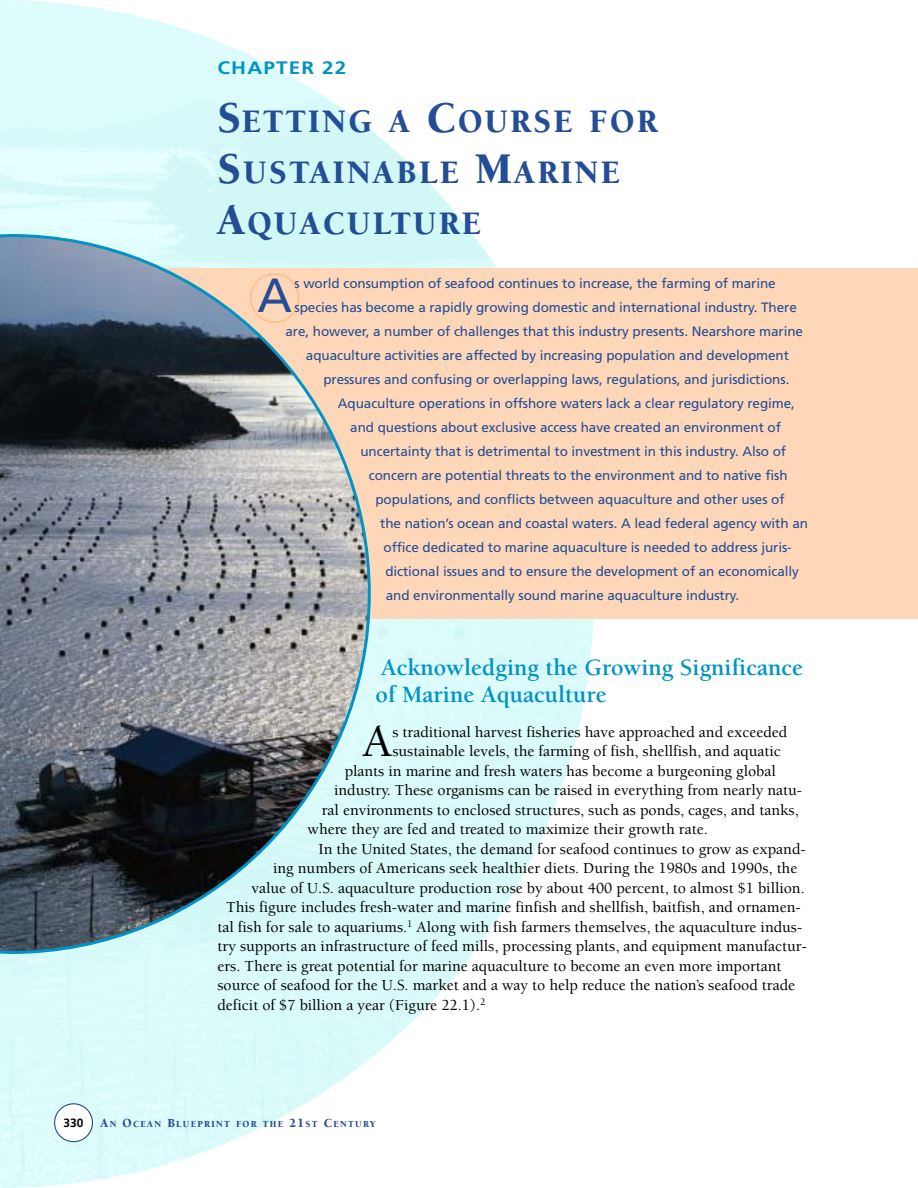
<style>
.page{position:relative;width:918px;height:1188px;background:#fff}
.page>*{position:absolute;margin:0;border:0;box-sizing:border-box;transform-origin:0 0}
.t1{font:47.85px "Frutiger";color:#234d94}
.t2{font:500 46.5px "Berkeley";color:#000}
.t3{font:900 33.75px/51px "Berkeley";letter-spacing:.075em;color:#234d94;scale:.95 1}
.t4{font:700 24px/27px "Berkeley";color:#0093c4}
.t5{font:700 18px "Frutiger";letter-spacing:.055em;color:#0093c4;scale:1.15 1}
.t6{font:500 15.75px "Berkeley";color:#000}
.t7{font:13.5px "Frutiger";letter-spacing:-.005em;color:#234d94}
.t8{font:700 12px "Frutiger";color:#000}
.t9{font:900 9.6px "Berkeley";letter-spacing:.145em;color:#234d94;scale:.95 1}
.s1{font-size:45px}
.s2{font-size:12.75px}
</style>
<div class="page">
<img style="left:0;top:0;width:594px;height:1188px">
<svg style="left:54px;top:1103px;width:39px;height:39px"></svg>
<div style="left:54px;top:268px;width:864px;height:352px;background:#fed7b9"></div>
<svg style="left:0;top:236px;width:11px;height:716px;background:#545f6e"></svg>
<svg style="left:11px;top:234px;width:360px;height:720px;background:#80888d"></svg>
<p class="t5" style="left:218px;top:60px;width:114px">CHAPTER 22</p>
<h3 class="t3" style="left:218px;top:99px;width:465px"><span class="s1">S</span>ETTING A <span class="s1">C</span>OURSE FOR<br><span class="s1">S</span>USTAINABLE <span class="s1">M</span>ARINE<br><span class="s1">A</span>QUACULTURE</h3>
<h1 class="t1" style="left:257px;top:276px;width:36px">A</h1>
<p class="t7" style="left:295px;top:278px;width:483px">s world consumption of seafood continues to increase, the farming of marine</p>
<p class="t7" style="left:295px;top:302px;width:504px">species has become a rapidly growing domestic and international industry. There</p>
<p class="t7" style="left:285px;top:326px;width:519px">are, however, a number of challenges that this industry presents. Nearshore marine</p>
<p class="t7" style="left:306px;top:350px;width:485px">aquaculture activities are affected by increasing population and development</p>
<p class="t7" style="left:323px;top:374px;width:468px">pressures and confusing or overlapping laws, regulations, and jurisdictions.</p>
<p class="t7" style="left:338px;top:398px;width:459px">Aquaculture operations in offshore waters lack a clear regulatory regime,</p>
<p class="t7" style="left:350px;top:422px;width:432px">and questions about exclusive access have created an environment of</p>
<p class="t7" style="left:360px;top:446px;width:427px">uncertainty that is detrimental to investment in this industry. Also of</p>
<p class="t7" style="left:369px;top:470px;width:420px">concern are potential threats to the environment and to native fish</p>
<p class="t7" style="left:375px;top:494px;width:411px">populations, and conflicts between aquaculture and other uses of</p>
<p class="t7" style="left:380px;top:518px;width:429px">the nation’s ocean and coastal waters. A lead federal agency with an</p>
<p class="t7" style="left:384px;top:542px;width:410px">office dedicated to marine aquaculture is needed to address juris-</p>
<p class="t7" style="left:385px;top:566px;width:415px">dictional issues and to ensure the development of an economically</p>
<p class="t7" style="left:386px;top:590px;width:355px">and environmentally sound marine aquaculture industry.</p>
<h3 class="t4" style="left:376px;top:656px;width:429px">Acknowledging the Growing Significance of Marine Aquaculture</h3>
<h2 class="t2" style="left:363px;top:723px;width:32px">A</h2>
<p class="t6" style="left:392px;top:725px;width:396px">s traditional harvest fisheries have approached and exceeded</p>
<p class="t6" style="left:392px;top:745px;width:390px">sustainable levels, the farming of fish, shellfish, and aquatic</p>
<p class="t6" style="left:345px;top:764px;width:433px">plants in marine and fresh waters has become a burgeoning global</p>
<p class="t6" style="left:334px;top:784px;width:470px">industry. These organisms can be raised in everything from nearly natu-</p>
<p class="t6" style="left:322px;top:803px;width:478px">ral environments to enclosed structures, such as ponds, cages, and tanks,</p>
<p class="t6" style="left:308px;top:823px;width:402px">where they are fed and treated to maximize their growth rate.</p>
<p class="t6" style="left:319px;top:842px;width:489px">In the United States, the demand for seafood continues to grow as expand-</p>
<p class="t6" style="left:273px;top:862px;width:526px">ing numbers of Americans seek healthier diets. During the 1980s and 1990s, the</p>
<p class="t6" style="left:252px;top:881px;width:555px">value of U.S. aquaculture production rose by about 400 percent, to almost $1 billion.</p>
<p class="t6" style="left:226px;top:901px;width:576px">This figure includes fresh-water and marine finfish and shellfish, baitfish, and ornamen-</p>
<p class="t6" style="left:218px;top:920px;width:586px">tal fish for sale to aquariums.<sup>1</sup> Along with fish farmers themselves, the aquaculture indus-</p>
<p class="t6" style="left:218px;top:940px;width:591px">try supports an infrastructure of feed mills, processing plants, and equipment manufactur-</p>
<p class="t6" style="left:218px;top:959px;width:566px">ers. There is great potential for marine aquaculture to become an even more important</p>
<p class="t6" style="left:218px;top:979px;width:579px">source of seafood for the U.S. market and a way to help reduce the nation’s seafood trade</p>
<p class="t6" style="left:218px;top:998px;width:269px">deficit of $7 billion a year (Figure 22.1).<sup>2</sup></p>
<p class="t8" style="left:63px;top:1118px;width:22px">330</p>
<p class="t9" style="left:100px;top:1120px;width:291px"><span class="s2">A</span>N <span class="s2">O</span>CEAN <span class="s2">B</span>LUEPRINT FOR THE <span class="s2">21</span>ST <span class="s2">C</span>ENTURY</p>
</div>
